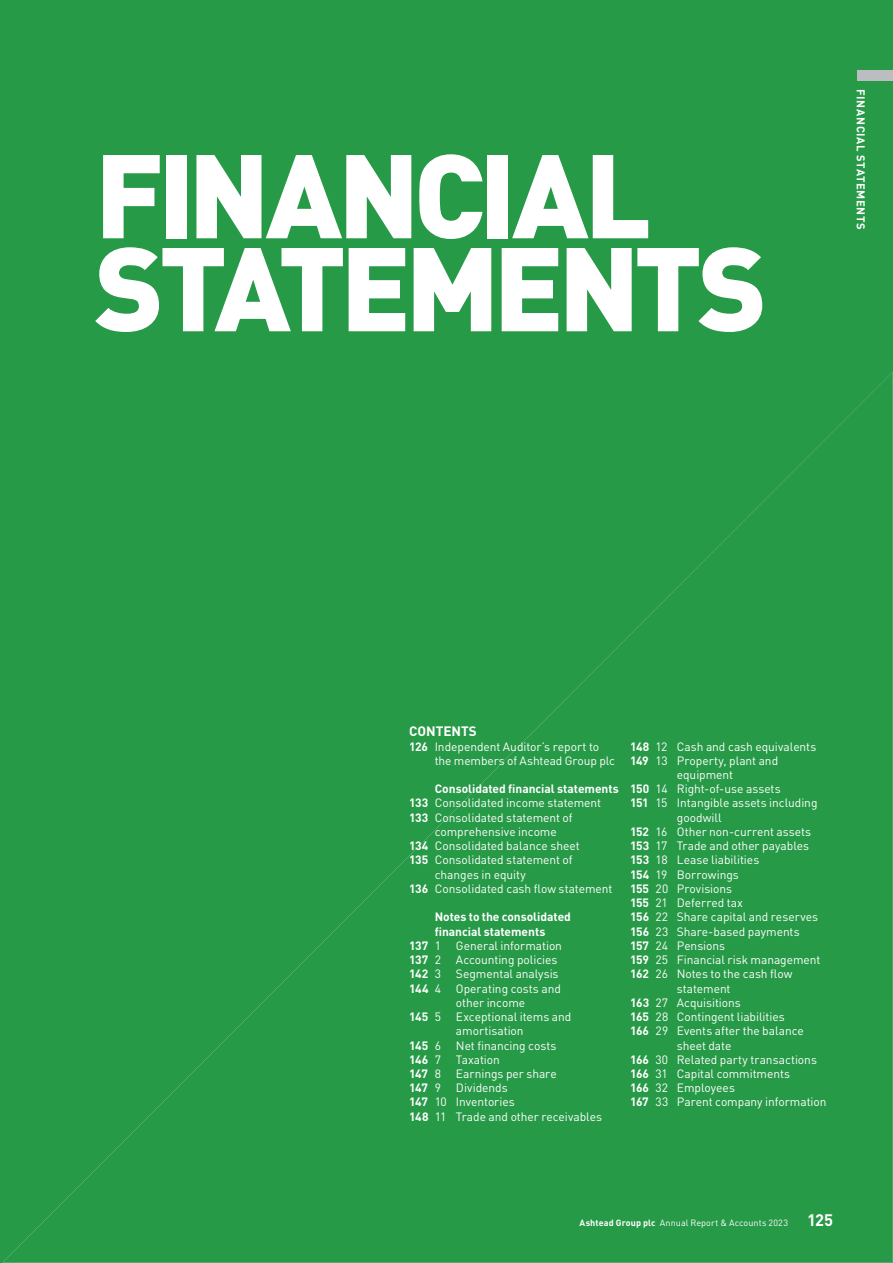
<style>
.page{position:relative;width:893px;height:1263px;background:#279a47}
.page>*{position:absolute;margin:0;border:0;box-sizing:border-box;transform-origin:0 0}
.t1{font:900 117px/93px "DIN Pro";letter-spacing:-.05em;color:#fff}
.t2{font:700 13.5px "DIN Pro";letter-spacing:-.005em;color:#fff}
.t3{font:12px/14.2px "DIN Pro";letter-spacing:-.005em;color:#fff}
.t4{font:700 12px "DIN Pro";letter-spacing:-.005em;color:#fff}
.t5{font:700 11.25px "DIN Pro";letter-spacing:.05em;color:#fff}
.t6{font:9px "DIN Pro";letter-spacing:.01em;color:#fff}
.s1{font-weight:700}
.s2{font-weight:400}
.s3{font-weight:700;font-size:16.5px}
</style>
<div class="page">
<div style="left:857px;top:70px;width:36px;height:11px;background:#bcbdc0"></div>
<h1 class="t1" style="left:95px;top:164px;width:674px">FINANCIAL<br>STATEMENTS</h1>
<p class="t5" style="left:865px;top:89px;width:142px;rotate:90deg">FINANCIAL STATEMENTS</p>
<p class="t2" style="left:409px;top:727px;width:69px">CONTENTS</p>
<p class="t3" style="left:435px;top:740px;width:182px;text-indent:-25px"><span class="s1">126</span> Independent Auditor’s report to the members of Ashtead Group plc</p>
<p class="t4" style="left:435px;top:785px;width:186px">Consolidated financial statements</p>
<p class="t3" style="left:409px;top:797px;width:193px"><span class="s1">133</span> Consolidated income statement</p>
<p class="t3" style="left:409px;top:812px;width:165px"><span class="s1">133</span> Consolidated statement of</p>
<p class="t3" style="left:435px;top:826px;width:124px">comprehensive income</p>
<p class="t3" style="left:409px;top:840px;width:172px"><span class="s1">134</span> Consolidated balance sheet</p>
<p class="t3" style="left:409px;top:854px;width:165px"><span class="s1">135</span> Consolidated statement of</p>
<p class="t3" style="left:435px;top:869px;width:93px">changes in equity</p>
<p class="t3" style="left:409px;top:883px;width:205px"><span class="s1">136</span> Consolidated cash flow statement</p>
<p class="t4" style="left:435px;top:913px;width:138px">Notes to the consolidated</p>
<p class="t4" style="left:435px;top:927px;width:112px">financial statements</p>
<p class="t4" style="left:409px;top:941px;width:33px">137 <span class="s2">1</span></p>
<p class="t3" style="left:456px;top:940px;width:108px">General information</p>
<p class="t4" style="left:409px;top:956px;width:33px">137 <span class="s2">2</span></p>
<p class="t3" style="left:456px;top:954px;width:103px">Accounting policies</p>
<p class="t4" style="left:409px;top:970px;width:33px">142 <span class="s2">3</span></p>
<p class="t3" style="left:456px;top:968px;width:104px">Segmental analysis</p>
<p class="t4" style="left:409px;top:984px;width:33px">144 <span class="s2">4</span></p>
<p class="t3" style="left:456px;top:983px;width:106px">Operating costs and other income</p>
<p class="t4" style="left:409px;top:1012px;width:33px">145 <span class="s2">5</span></p>
<p class="t3" style="left:456px;top:1011px;width:117px">Exceptional items and amortisation</p>
<p class="t4" style="left:409px;top:1041px;width:33px">145 <span class="s2">6</span></p>
<p class="t3" style="left:456px;top:1040px;width:102px">Net financing costs</p>
<p class="t4" style="left:409px;top:1055px;width:33px">146 <span class="s2">7</span></p>
<p class="t3" style="left:456px;top:1054px;width:45px">Taxation</p>
<p class="t4" style="left:409px;top:1069px;width:33px">147 <span class="s2">8</span></p>
<p class="t3" style="left:456px;top:1068px;width:102px">Earnings per share</p>
<p class="t4" style="left:409px;top:1084px;width:33px">147 <span class="s2">9</span></p>
<p class="t3" style="left:409px;top:1082px;width:194px;text-indent:47px">Dividends<br><span class="s1">147</span> 10 Inventories<br><span class="s1">148</span> 11 Trade and other receivables</p>
<p class="t3" style="left:630px;top:740px;width:188px"><span class="s1">148</span> 12 Cash and cash equivalents</p>
<p class="t3" style="left:630px;top:755px;width:150px"><span class="s1">149</span> 13 Property, plant and</p>
<p class="t3" style="left:677px;top:769px;width:58px">equipment</p>
<p class="t3" style="left:630px;top:783px;width:152px"><span class="s1">150</span> 14 Right-of-use assets</p>
<p class="t3" style="left:630px;top:797px;width:189px"><span class="s1">151</span> 15 Intangible assets including</p>
<p class="t3" style="left:677px;top:812px;width:46px">goodwill</p>
<p class="t3" style="left:630px;top:826px;width:183px"><span class="s1">152</span> 16 Other non-current assets</p>
<p class="t3" style="left:630px;top:840px;width:181px"><span class="s1">153</span> 17 Trade and other payables</p>
<p class="t3" style="left:630px;top:854px;width:131px"><span class="s1">153</span> 18 Lease liabilities</p>
<p class="t3" style="left:630px;top:869px;width:110px"><span class="s1">154</span> 19 Borrowings</p>
<p class="t3" style="left:630px;top:883px;width:104px"><span class="s1">155</span> 20 Provisions</p>
<p class="t3" style="left:630px;top:897px;width:114px"><span class="s1">155</span> 21 Deferred tax</p>
<p class="t3" style="left:630px;top:911px;width:189px"><span class="s1">156</span> 22 Share capital and reserves</p>
<p class="t3" style="left:630px;top:926px;width:171px"><span class="s1">156</span> 23 Share-based payments</p>
<p class="t3" style="left:630px;top:940px;width:97px"><span class="s1">157</span> 24 Pensions</p>
<p class="t3" style="left:630px;top:954px;width:192px"><span class="s1">159</span> 25 Financial risk management</p>
<p class="t3" style="left:630px;top:968px;width:164px"><span class="s1">162</span> 26 Notes to the cash flow</p>
<p class="t3" style="left:677px;top:983px;width:55px">statement</p>
<p class="t3" style="left:630px;top:997px;width:112px"><span class="s1">163</span> 27 Acquisitions</p>
<p class="t3" style="left:630px;top:1011px;width:156px"><span class="s1">165</span> 28 Contingent liabilities</p>
<p class="t3" style="left:630px;top:1025px;width:175px"><span class="s1">166</span> 29 Events after the balance</p>
<p class="t3" style="left:677px;top:1039px;width:56px">sheet date</p>
<p class="t3" style="left:630px;top:1054px;width:188px"><span class="s1">166</span> 30 Related party transactions</p>
<p class="t3" style="left:630px;top:1068px;width:162px"><span class="s1">166</span> 31 Capital commitments</p>
<p class="t3" style="left:630px;top:1082px;width:106px"><span class="s1">166</span> 32 Employees</p>
<p class="t3" style="left:630px;top:1096px;width:198px"><span class="s1">167</span> 33 Parent company information</p>
<p class="t6" style="left:579px;top:1220px;width:255px"><span class="s1">Ashtead Group plc</span> Annual Report &amp; Accounts 2023 <span class="s3">125</span></p>
</div>
